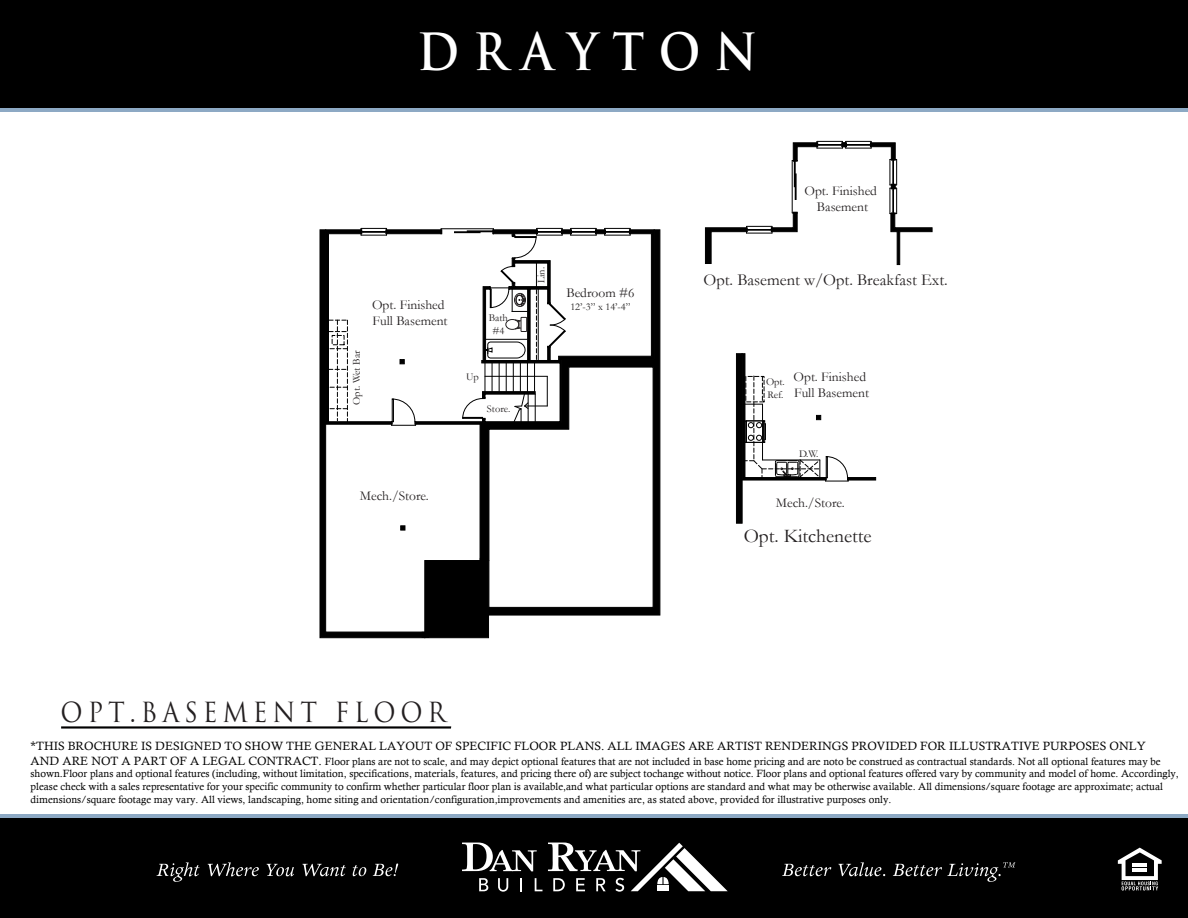
<style>
.page{position:relative;width:1188px;height:918px;background:#fff}
.page>*{position:absolute;margin:0;border:0;box-sizing:border-box;transform-origin:0 0}
.t1{font:700 49.95px "Trajan Pro";letter-spacing:.32em;color:#fff;scale:.9 1}
.t2{font:27px "Trajan Pro";letter-spacing:.2em;color:#231f20;scale:.9 1}
.t3{font:19.5px "Garamond";color:#231f20}
.t4{font:16.5px "Garamond";color:#231f20}
.t5{font:13.5px/16.2px "Garamond";color:#231f20}
.t6{font:12px "Calisto";color:#000}
.t7{font:10.5px/12.8px "Calisto";color:#000}
.t8{font:10.5px/12.6px "Garamond";color:#231f20;text-align:center}
.t9{font:10.5px "Garamond";color:#211f1f}
.s1{font-size:12px}
</style>
<div class="page">
<div style="left:0;top:817px;width:1188px;height:101px;background:#000"></div>
<div style="left:0;top:0;width:1188px;height:110px;background:#000"></div>
<hr style="left:0;top:814px;width:1188px;height:4px;background:#8da9c4">
<hr style="left:0;top:109px;width:1188px;height:3px;background:#8da9c4">
<svg style="left:1118px;top:848px;width:44px;height:42px"></svg>
<svg style="left:479px;top:878px;width:9px;height:13px"></svg>
<svg style="left:498px;top:878px;width:10px;height:14px"></svg>
<svg style="left:520px;top:878px;width:2px;height:13px"></svg>
<svg style="left:535px;top:878px;width:7px;height:13px"></svg>
<svg style="left:548px;top:843px;width:180px;height:49px"></svg>
<svg style="left:462px;top:843px;width:75px;height:28px"></svg>
<svg style="left:157px;top:862px;width:43px;height:20px"></svg>
<svg style="left:208px;top:862px;width:51px;height:14px"></svg>
<svg style="left:267px;top:864px;width:27px;height:12px"></svg>
<svg style="left:302px;top:864px;width:44px;height:12px"></svg>
<svg style="left:353px;top:865px;width:13px;height:11px"></svg>
<svg style="left:373px;top:864px;width:25px;height:12px"></svg>
<svg style="left:782px;top:864px;width:49px;height:12px"></svg>
<svg style="left:838px;top:862px;width:47px;height:14px"></svg>
<svg style="left:893px;top:862px;width:123px;height:20px"></svg>
<hr style="left:61px;top:726px;width:390px;height:3px;background:#000">
<svg style="left:631px;top:229px;width:29px;height:387px"></svg>
<div style="left:736px;top:353px;width:6px;height:170px;background:#000"></div>
<hr style="left:848px;top:477px;width:28px;height:3px;background:#000">
<svg style="left:705px;top:141px;width:228px;height:124px"></svg>
<svg style="left:319px;top:228px;width:312px;height:410px"></svg>
<div style="left:332px;top:335px;width:12px;height:10px;border:1px dashed #000"></div>
<svg style="left:742px;top:353px;width:107px;height:129px"></svg>
<h1 class="t1" style="left:417px;top:21px;width:380px">DRAYTON</h1>
<p class="t5" style="left:805px;top:183px;width:74px;text-align:center">Opt. Finished<br>Basement</p>
<p class="t8" style="left:350px;top:405px;width:56px;rotate:-90deg">Opt. Wet Bar</p>
<p class="t5" style="left:372px;top:297px;width:77px">Opt. Finished<br>Full Basement</p>
<p class="t8" style="left:489px;top:311px;width:21px">Bath #4</p>
<p class="t8" style="left:466px;top:370px;width:14px">Up</p>
<p class="t8" style="left:487px;top:402px;width:25px">Store.</p>
<p class="t8" style="left:535px;top:283px;width:18px;rotate:-90deg">Lin.</p>
<p class="t5" style="left:566px;top:285px;width:70px">Bedroom #6</p>
<p class="t9" style="left:570px;top:299px;width:62px">12’-3” x 14’-4”</p>
<p class="t5" style="left:360px;top:488px;width:71px">Mech./Store.</p>
<h3 class="t4" style="left:704px;top:269px;width:246px">Opt. Basement w/Opt. Breakfast Ext.</h3>
<p class="t8" style="left:766px;top:375px;width:20px;text-align:left">Opt.<br>Ref.</p>
<p class="t5" style="left:794px;top:368px;width:77px">Opt. Finished<br>Full Basement</p>
<p class="t8" style="left:799px;top:447px;width:21px">D.W.</p>
<p class="t5" style="left:776px;top:494px;width:71px">Mech./Store.</p>
<h3 class="t3" style="left:744px;top:523px;width:129px">Opt. Kitchenette</h3>
<h2 class="t2" style="left:61px;top:695px;width:430px">OPT.BASEMENT FLOOR</h2>
<p class="t6" style="left:31px;top:739px;width:1117px">*THIS BROCHURE IS DESIGNED TO SHOW THE GENERAL LAYOUT OF SPECIFIC FLOOR PLANS. ALL IMAGES ARE ARTIST RENDERINGS PROVIDED FOR ILLUSTRATIVE PURPOSES ONLY</p>
<p class="t7" style="left:31px;top:755px;width:1150px"><span class="s1">AND ARE NOT A PART OF A LEGAL CONTRACT.</span> Floor plans are not to scale, and may depict optional features that are not included in base home pricing and are noto be construed as contractual standards. Not all optional features may be shown.Floor plans and optional features (including, without limitation, specifications, materials, features, and pricing there of) are subject tochange without notice. Floor plans and optional features offered vary by community and model of home. Accordingly, please check with a sales representative for your specific community to confirm whether particular floor plan is available,and what particular options are standard and what may be otherwise available. All dimensions/square footage are approximate; actual dimensions/square footage may vary. All views, landscaping, home siting and orientation/configuration,improvements and amenities are, as stated above, provided for illustrative purposes only.</p>
</div>
